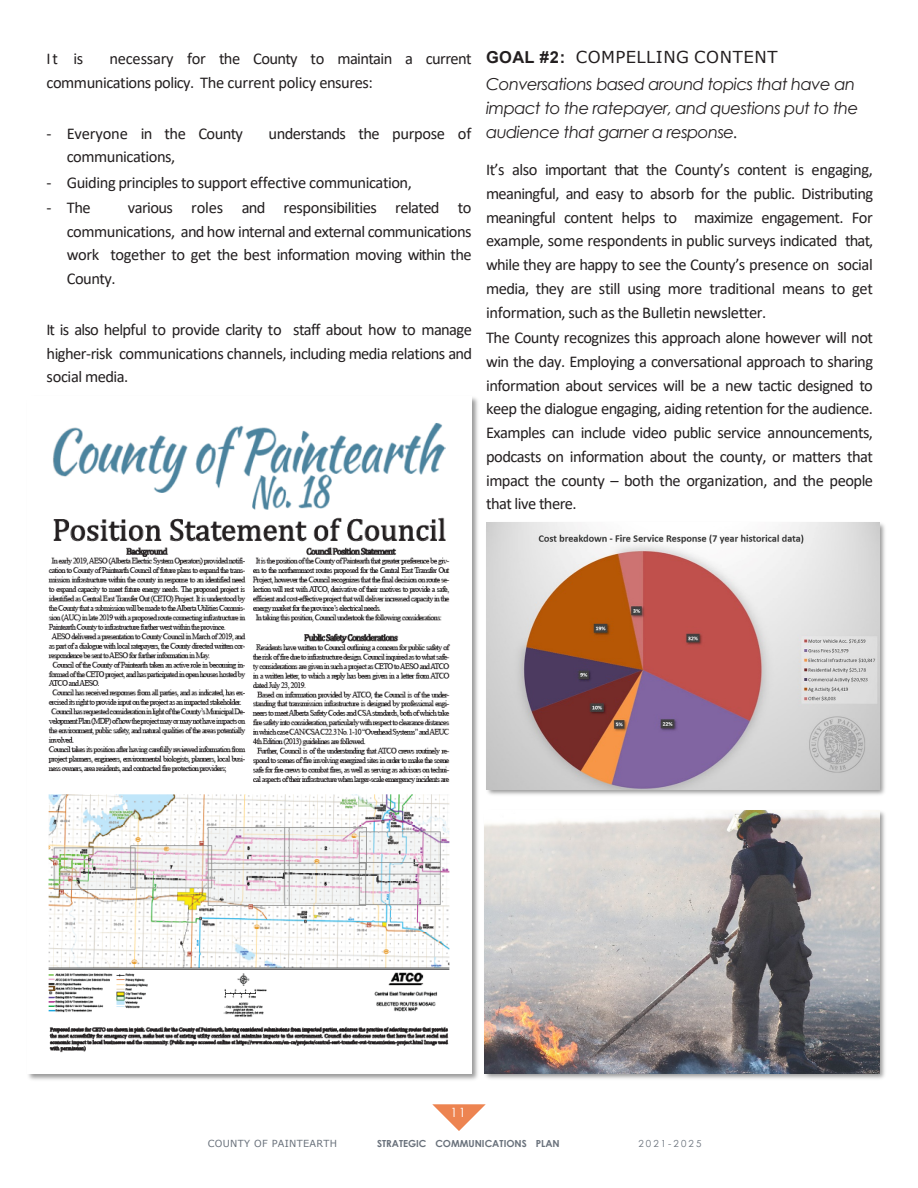
<style>
.page{position:relative;width:918px;height:1188px;background:#fff}
.page>*{position:absolute;margin:0;border:0;box-sizing:border-box;transform-origin:0 0}
.t1{font:16.5px/23.7px "Calibri";letter-spacing:-.03em;color:#231f20;text-align:justify}
.t2{font:italic 16.5px/23.7px "Century Gothic";letter-spacing:-.03em;color:#231f20}
.t3{font:16.5px "Verdana";letter-spacing:.03em;color:#231f20}
.t4{font:12.75px "Century Gothic";color:#fff}
.t5{font:700 9.75px "Century Gothic";color:#69717b}
.t6{font:9.75px "Verdana";letter-spacing:.03em;color:#69717b}
.t7{font:9.75px "Century Gothic";letter-spacing:.215em;color:#69717b}
.s1{font-family:"Arial";font-weight:700}
</style>
<div class="page">
<svg style="left:432px;top:1104px;width:54px;height:27px"></svg>
<img style="left:28px;top:397px;width:450px;height:683px">
<img style="left:28px;top:397px;width:444px;height:677px">
<img style="left:486px;top:522px;width:399px;height:273px">
<img style="left:486px;top:522px;width:393px;height:267px">
<img style="left:484px;top:811px;width:401px;height:268px">
<img style="left:484px;top:810px;width:395px;height:263px">
<p class="t1" style="left:47px;top:47px;width:427px;text-indent:63px">necessary for the County to maintain a current communications policy. The current policy ensures:</p>
<p class="t1" style="left:47px;top:121px;width:198px">- Everyone in the County</p>
<p class="t1" style="left:269px;top:121px;width:204px">understands the purpose of</p>
<p class="t1" style="left:67px;top:145px;width:110px">communications,</p>
<p class="t1" style="left:47px;top:170px;width:367px">- Guiding principles to support effective communication,</p>
<p class="t1" style="left:47px;top:195px;width:46px">- The</p>
<p class="t1" style="left:47px;top:47px;width:38px">It is</p>
<p class="t1" style="left:67px;top:195px;width:407px;text-indent:61px">various roles and responsibilities related to communications, and how internal and external communications work together to get the best information moving within the County.</p>
<p class="t1" style="left:47px;top:317px;width:427px">It is also helpful to provide clarity to staff about how to manage higher-risk communications channels, including media relations and social media.</p>
<p class="t3" style="left:486px;top:45px;width:293px"><span class="s1">GOAL #2:</span> COMPELLING CONTENT</p>
<p class="t2" style="left:486px;top:72px;width:374px">Conversations based around topics that have an impact to the ratepayer, and questions put to the audience that garner a response.</p>
<p class="t1" style="left:486px;top:157px;width:389px">It’s also important that the County’s content is engaging, meaningful, and easy to absorb for the public. Distributing meaningful content helps to maximize engagement. For example, some respondents in public surveys indicated that, while they are happy to see the County’s presence on social media, they are still using more traditional means to get information, such as the Bulletin newsletter.</p>
<p class="t1" style="left:486px;top:325px;width:389px">The County recognizes this approach alone however will not win the day. Employing a conversational approach to sharing information about services will be a new tactic designed to keep the dialogue engaging, aiding retention for the audience.<br>Examples can include video public service announcements, podcasts on information about the county, or matters that impact the county – both the organization, and the people that live there.</p>
<p class="t4" style="left:451px;top:1103px;width:17px">11</p>
<p class="t6" style="left:208px;top:1137px;width:131px">COUNTY OF PAINTEARTH</p>
<p class="t5" style="left:377px;top:1136px;width:184px">STRATEGIC COMMUNICATIONS PLAN</p>
<p class="t7" style="left:638px;top:1137px;width:65px">2021-2025</p>
</div>
